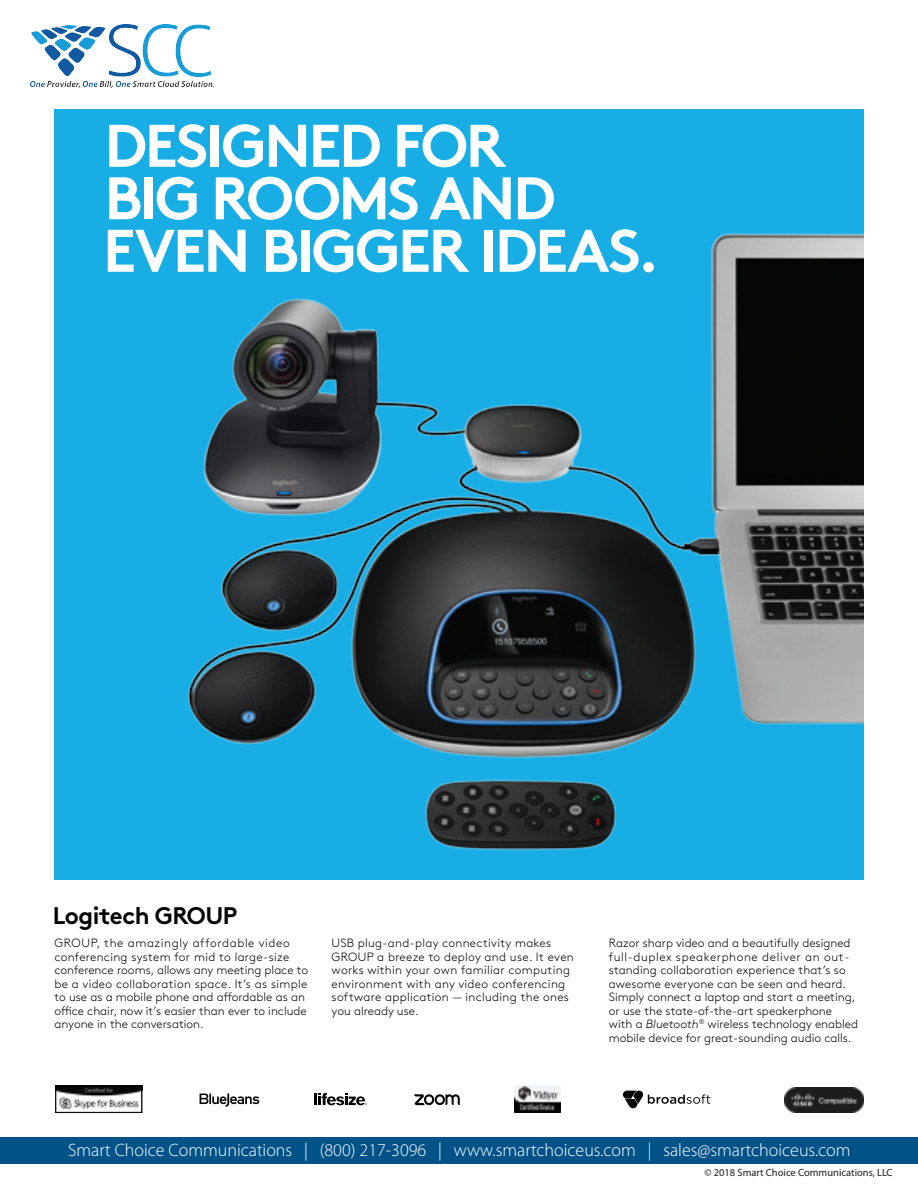
<style>
.page{position:relative;width:918px;height:1188px;background:#fff}
.page>*{position:absolute;margin:0;border:0;box-sizing:border-box;transform-origin:0 0}
.t1{font:700 60px/52.5px "Brown Pro";letter-spacing:-.04em;color:#fff}
.t2{font:700 24px "Brown Pro";letter-spacing:-.025em;color:#040503}
.t3{font:300 18px "Myriad Pro";color:#fff}
.t4{font:300 12px/13.5px "Brown Pro";letter-spacing:.01em;color:#040503}
.t5{font:10.5px "Myriad Pro";color:#231f20}
.s1{font-style:italic}
</style>
<div class="page">
<img style="left:30px;top:25px;width:183px;height:63px">
<div style="left:0;top:1137px;width:918px;height:27px;background:#005288"></div>
<div style="left:54px;top:109px;width:810px;height:771px;background:#18aee5"></div>
<img style="left:187px;top:233px;width:677px;height:618px">
<svg style="left:200px;top:1094px;width:59px;height:13px"></svg>
<svg style="left:314px;top:1093px;width:53px;height:12px"></svg>
<svg style="left:414px;top:1094px;width:46px;height:12px"></svg>
<svg style="left:623px;top:1091px;width:87px;height:17px"></svg>
<img style="left:784px;top:1087px;width:80px;height:25px">
<img style="left:57px;top:1088px;width:83px;height:22px">
<div style="left:55px;top:1086px;width:87px;height:27px;border:1px solid #040503"></div>
<img style="left:515px;top:1085px;width:45px;height:27px">
<h1 class="t1" style="left:103px;top:113px;width:558px">DESIGNED FOR<br>BIG ROOMS AND<br>EVEN BIGGER IDEAS.</h1>
<h2 class="t2" style="left:53px;top:896px;width:186px">Logitech GROUP</h2>
<p class="t4" style="left:54px;top:935px;width:255px">GROUP, the amazingly affordable video conferencing system for mid to large-size conference rooms, allows any meeting place to be a video collaboration space. It’s as simple to use as a mobile phone and affordable as an office chair, now it’s easier than ever to include anyone in the conversation.</p>
<p class="t4" style="left:332px;top:935px;width:244px">USB plug-and-play connectivity makes GROUP a breeze to deploy and use. It even works within your own familiar computing environment with any video conferencing software application — including the ones you already use.</p>
<p class="t4" style="left:609px;top:935px;width:251px">Razor sharp video and a beautifully designed full-duplex speakerphone deliver an out&shy;standing collaboration experience that’s so awesome everyone can be seen and heard.<br>Simply connect a laptop and start a meeting, or use the state-of-the-art speakerphone with a <span class="s1">Bluetooth</span><sup>®</sup> wireless technology enabled mobile device for great-sounding audio calls.</p>
<h3 class="t3" style="left:68px;top:1140px;width:784px">Smart Choice Communications | (800) 217-3096 | www.smartchoiceus.com | sales@smartchoiceus.com</h3>
<p class="t5" style="left:704px;top:1166px;width:190px">© 2018 Smart Choice Communications, LLC</p>
</div>
